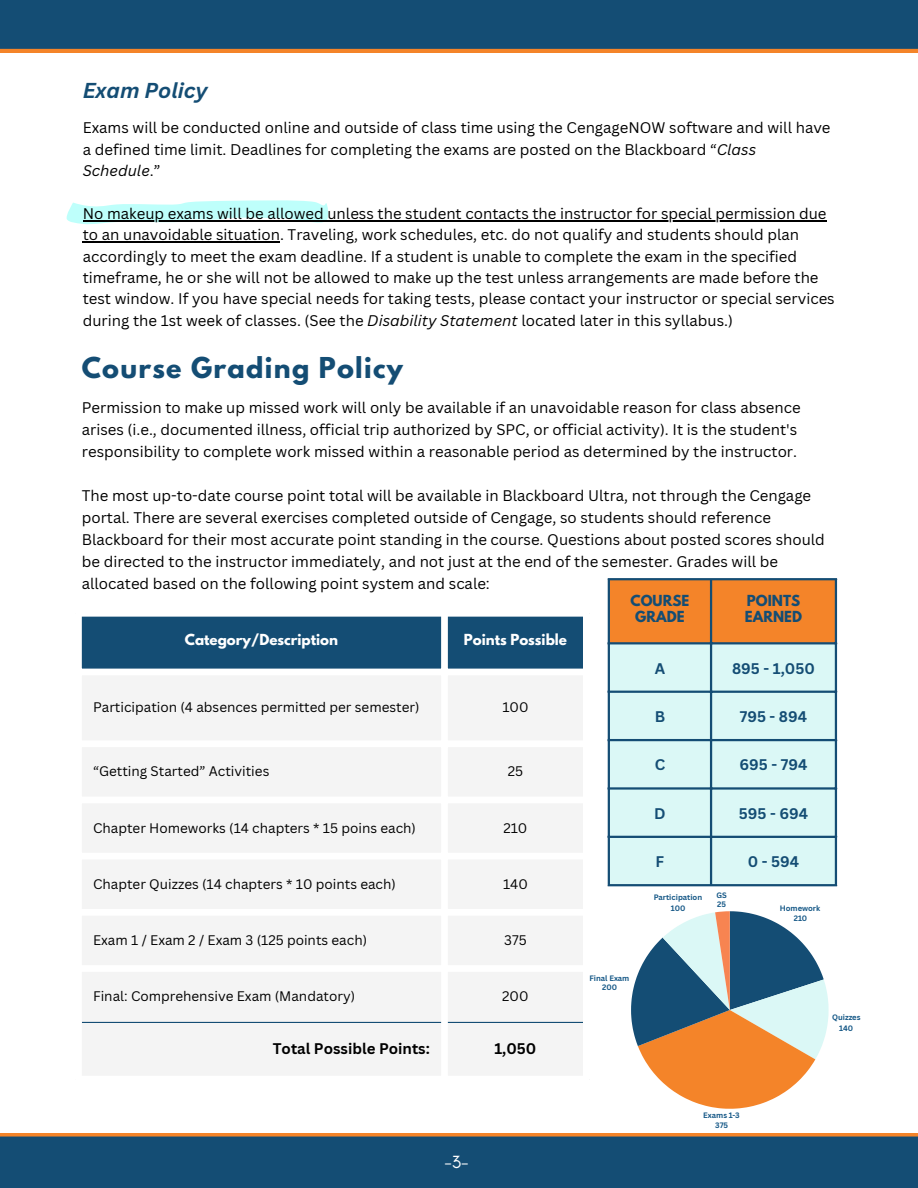
<style>
.page{position:relative;width:918px;height:1188px;background:#fff}
.page>*{position:absolute;margin:0;border:0;box-sizing:border-box;transform-origin:0 0}
.t1{font:700 25.5px "League Spartan";letter-spacing:.05em;color:#144d74}
.t2{font:italic 700 21px "Canva Sans";color:#144d74}
.t3{font:18px "Glacial Indifference";color:#fff}
.t4{font:15px/21.3px "Canva Sans";color:#000}
.t5{font:700 15px "Canva Sans";color:#144d74}
.t6{font:700 15px "Canva Sans";color:#000}
.t7{font:13.5px "Canva Sans";color:#000}
.t8{font:700 13.5px "League Spartan";color:#fff}
.t9{font:700 13.5px/15.8px "League Spartan";color:#144d74;text-align:center}
.t10{font:700 7.65px/9.3px "Canva Sans";color:#145786;text-align:center}
.s1{font-style:italic}
</style>
<div class="page">
<svg style="left:0;top:1133px;width:918px;height:55px;background:#22506f"></svg>
<svg style="left:0;top:0;width:918px;height:52px;background:#21506f"></svg>
<svg style="left:66px;top:200px;width:262px;height:24px;fill:#befffb"></svg>
<div style="left:82px;top:617px;width:501px;height:52px;background:#144d74"></div>
<div style="left:82px;top:676px;width:501px;height:399px;background:#f4f4f4"></div>
<hr style="left:82px;top:1022px;width:501px;height:1px;background:#144d74">
<div style="left:441px;top:617px;width:7px;height:459px;background:#fff"></div>
<div style="left:75px;top:740px;width:515px;height:7px;background:#fff"></div>
<div style="left:75px;top:797px;width:515px;height:6px;background:#fff"></div>
<div style="left:75px;top:853px;width:515px;height:7px;background:#fff"></div>
<div style="left:75px;top:909px;width:515px;height:7px;background:#fff"></div>
<div style="left:75px;top:965px;width:515px;height:7px;background:#fff"></div>
<div style="left:610px;top:580px;width:225px;height:62px;background:#f48429"></div>
<div style="left:610px;top:644px;width:225px;height:240px;background:#dbf8f6"></div>
<hr style="left:608px;top:580px;width:2px;height:304px;background:#144d74">
<hr style="left:710px;top:580px;width:2px;height:304px;background:#144d74">
<hr style="left:835px;top:580px;width:2px;height:304px;background:#144d74">
<hr style="left:608px;top:578px;width:229px;height:2px;background:#144d74">
<hr style="left:608px;top:642px;width:229px;height:2px;background:#144d74">
<hr style="left:608px;top:691px;width:229px;height:2px;background:#144d74">
<hr style="left:608px;top:739px;width:229px;height:2px;background:#144d74">
<hr style="left:608px;top:787px;width:229px;height:3px;background:#144d74">
<hr style="left:608px;top:836px;width:229px;height:2px;background:#144d74">
<hr style="left:608px;top:884px;width:229px;height:2px;background:#144d74">
<hr style="left:83px;top:220px;width:743px;height:1px;background:#000">
<hr style="left:83px;top:241px;width:197px;height:1px;background:#000">
<svg style="left:631px;top:911px;width:198px;height:198px"></svg>
<p class="t2" style="left:83px;top:76px;width:127px">Exam Policy</p>
<p class="t4" style="left:83px;top:117px;width:749px">Exams will be conducted online and outside of class time using the CengageNOW software and will have a defined time limit. Deadlines for completing the exams are posted on the Blackboard “<span class="s1">Class<br>Schedule</span>.”</p>
<p class="t4" style="left:83px;top:202px;width:754px">No makeup exams will be allowed unless the student contacts the instructor for special permission due to an unavoidable situation. Traveling, work schedules, etc. do not qualify and students should plan accordingly to meet the exam deadline. If a student is unable to complete the exam in the specified timeframe, he or she will not be allowed to make up the test unless arrangements are made before the test window. If you have special needs for taking tests, please contact your instructor or special services during the 1st week of classes. (See the <span class="s1">Disability Statement</span> located later in this syllabus.)</p>
<p class="t1" style="left:82px;top:355px;width:323px">Course Grading Policy</p>
<p class="t4" style="left:82px;top:396px;width:720px;line-height:22px">Permission to make up missed work will only be available if an unavoidable reason for class absence arises (i.e., documented illness, official trip authorized by SPC, or official activity). It is the student's responsibility to complete work missed within a reasonable period as determined by the instructor.</p>
<p class="t4" style="left:82px;top:484px;width:745px;line-height:22px">The most up-to-date course point total will be available in Blackboard Ultra, not through the Cengage portal. There are several exercises completed outside of Cengage, so students should reference Blackboard for their most accurate point standing in the course. Questions about posted scores should be directed to the instructor immediately, and not just at the end of the semester. Grades will be allocated based on the following point system and scale:</p>
<p class="t8" style="left:185px;top:633px;width:155px">Category/Description</p>
<p class="t8" style="left:464px;top:633px;width:105px">Points Possible</p>
<p class="t7" style="left:93px;top:698px;width:328px">Participation (4 absences permitted per semester)</p>
<p class="t7" style="left:502px;top:698px;width:28px">100</p>
<p class="t7" style="left:93px;top:762px;width:178px">“Getting Started” Activities</p>
<p class="t7" style="left:508px;top:762px;width:17px">25</p>
<p class="t7" style="left:93px;top:818px;width:324px">Chapter Homeworks (14 chapters * 15 poins each)</p>
<p class="t7" style="left:503px;top:818px;width:26px">210</p>
<p class="t7" style="left:93px;top:874px;width:304px">Chapter Quizzes (14 chapters * 10 points each)</p>
<p class="t7" style="left:503px;top:874px;width:26px">140</p>
<p class="t7" style="left:93px;top:931px;width:275px">Exam 1 / Exam 2 / Exam 3 (125 points each)</p>
<p class="t7" style="left:504px;top:931px;width:24px">375</p>
<p class="t7" style="left:93px;top:987px;width:263px">Final: Comprehensive Exam (Mandatory)</p>
<p class="t7" style="left:502px;top:987px;width:28px">200</p>
<p class="t6" style="left:273px;top:1038px;width:159px">Total Possible Points:</p>
<p class="t6" style="left:494px;top:1038px;width:44px">1,050</p>
<p class="t3" style="left:444px;top:1151px;width:26px">-3-</p>
<p class="t9" style="left:631px;top:595px;width:60px">COURSE<br>GRADE</p>
<p class="t9" style="left:745px;top:595px;width:59px;text-align:left">POINTS<br>EARNED</p>
<p class="t5" style="left:655px;top:658px;width:12px">A</p>
<p class="t5" style="left:732px;top:658px;width:84px">895 - 1,050</p>
<p class="t5" style="left:655px;top:706px;width:12px">B</p>
<p class="t5" style="left:740px;top:706px;width:69px">795 - 894</p>
<p class="t5" style="left:655px;top:754px;width:12px">C</p>
<p class="t5" style="left:740px;top:754px;width:69px">695 - 794</p>
<p class="t5" style="left:654px;top:803px;width:13px">D</p>
<p class="t5" style="left:739px;top:803px;width:71px">595 - 694</p>
<p class="t5" style="left:656px;top:851px;width:10px">F</p>
<p class="t5" style="left:748px;top:851px;width:53px">0 - 594</p>
<p class="t10" style="left:654px;top:892px;width:50px;line-height:11.1px">Participation<br>100</p>
<p class="t10" style="left:716px;top:890px;width:12px;text-align:left">GS<br>25</p>
<p class="t10" style="left:780px;top:904px;width:42px">Homework<br>210</p>
<p class="t10" style="left:589px;top:973px;width:42px">Final Exam<br>200</p>
<p class="t10" style="left:832px;top:1012px;width:30px;line-height:10.8px">Quizzes<br>140</p>
<p class="t10" style="left:703px;top:1111px;width:38px">Exams 1-3<br>375</p>
</div>
